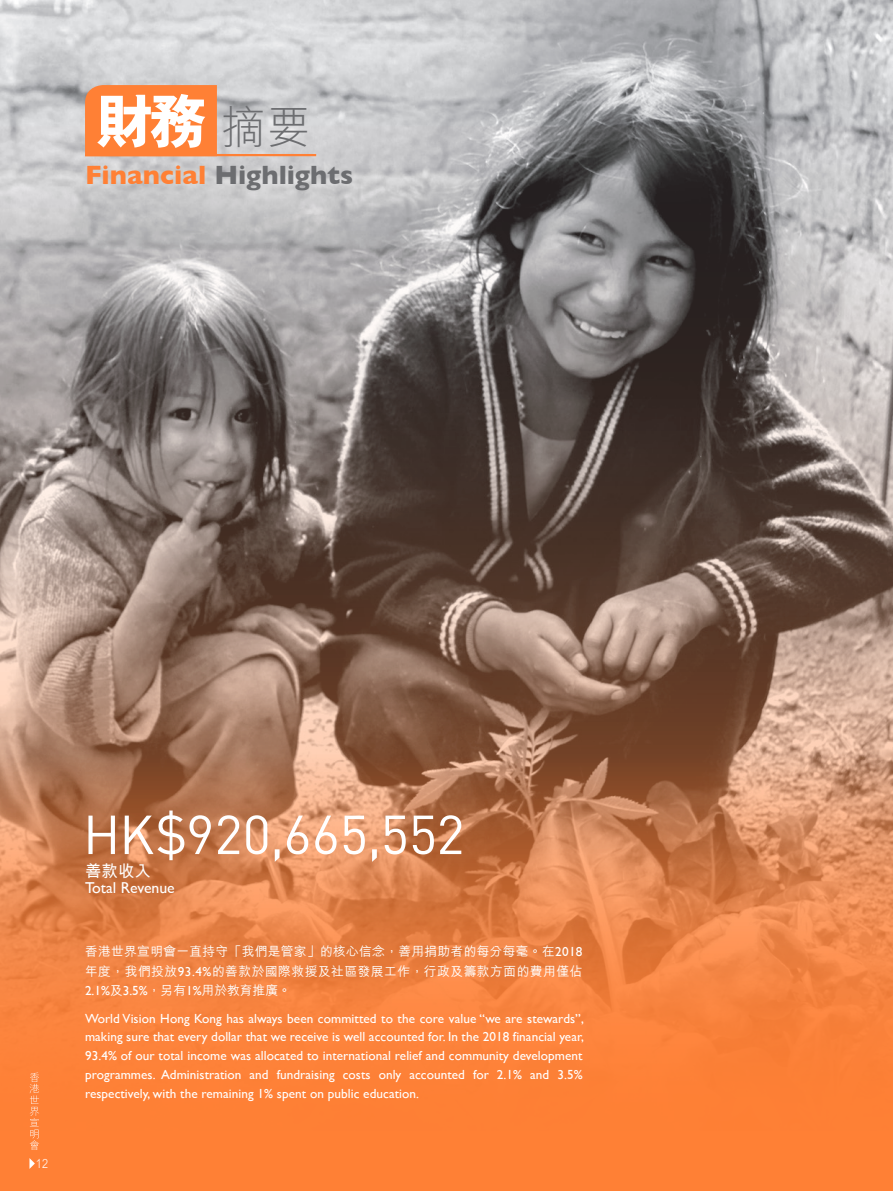
<style>
.page{position:relative;width:893px;height:1191px;background:#fff}
.page>*{position:absolute;margin:0;border:0;box-sizing:border-box;transform-origin:0 0}
.t1{font:800 60px "M Hei HK";color:#fff}
.t2{font:54px "DIN";color:#fff}
.t3{font:300 45px "M Hei HK";color:#6c6d70}
.t4{font:700 27px "Gill Sans";color:#6c6d70}
.t5{font:700 16.5px "M Hei HK";color:#fff}
.t6{font:15.75px "Gill Sans";color:#fff}
.t7{font:13.2px/18.8px "Gill Sans";letter-spacing:.005em;color:#fff;text-align:justify}
.t8{font:500 12.75px/19.5px "M Hei HK";letter-spacing:.04em;color:#fff;text-align:justify}
.t9{font:300 12.75px "M Hei HK";color:#fff;scale:.85 1}
.s1{color:#ff8035}
.s2{font-family:"Gill Sans";font-weight:400;font-size:13.2px}
</style>
<div class="page">
<div style="left:0;top:1140px;width:893px;height:51px;background:#ff8035"></div>
<img style="left:0;top:0;width:893px;height:755px">
<svg style="left:0;top:755px;width:893px;height:385px;background:#e48046"></svg>
<svg style="left:872px;top:0;width:21px;height:43px"></svg>
<div style="left:85px;top:85px;width:132px;height:71px;background:#ff8035"></div>
<hr style="left:86px;top:154px;width:229px;height:2px;background:#ff8035">
<svg style="left:29px;top:1158px;width:6px;height:10px"></svg>
<svg style="left:30px;top:1072px;width:9px;height:78px"></svg>
<h1 class="t1" style="left:94px;top:91px;width:115px">財務</h1>
<h3 class="t3" style="left:221px;top:105px;width:91px">摘要</h3>
<h3 class="t4" style="left:85px;top:153px;width:270px"><span class="s1">Financial</span> Highlights</h3>
<p class="t9" style="left:36px;top:1157px;width:16px">12</p>
<h2 class="t2" style="left:83px;top:801px;width:383px">HK$920,665,552</h2>
<p class="t5" style="left:85px;top:859px;width:67px">善款收入</p>
<p class="t6" style="left:85px;top:878px;width:91px">Total Revenue</p>
<p class="t8" style="left:85px;top:940px;width:499px">香港世界宣明會一直持守「我們是管家」的核心信念，善用捐助者的每分每毫。在<span class="s2">2018</span>年度，我們投放<span class="s2">93.4%</span>的善款於國際救援及社區發展工作，行政及籌款方面的費用僅佔<span class="s2">2.1%</span>及<span class="s2">3.5%</span>，另有<span class="s2">1%</span>用於教育推廣。</p>
<p class="t7" style="left:85px;top:1008px;width:500px">World Vision Hong Kong has always been committed to the core value “we are stewards”, making sure that every dollar that we receive is well accounted for. In the 2018 financial year, 93.4% of our total income was allocated to international relief and community development programmes. Administration and fundraising costs only accounted for 2.1% and 3.5% respectively, with the remaining 1% spent on public education.</p>
</div>
